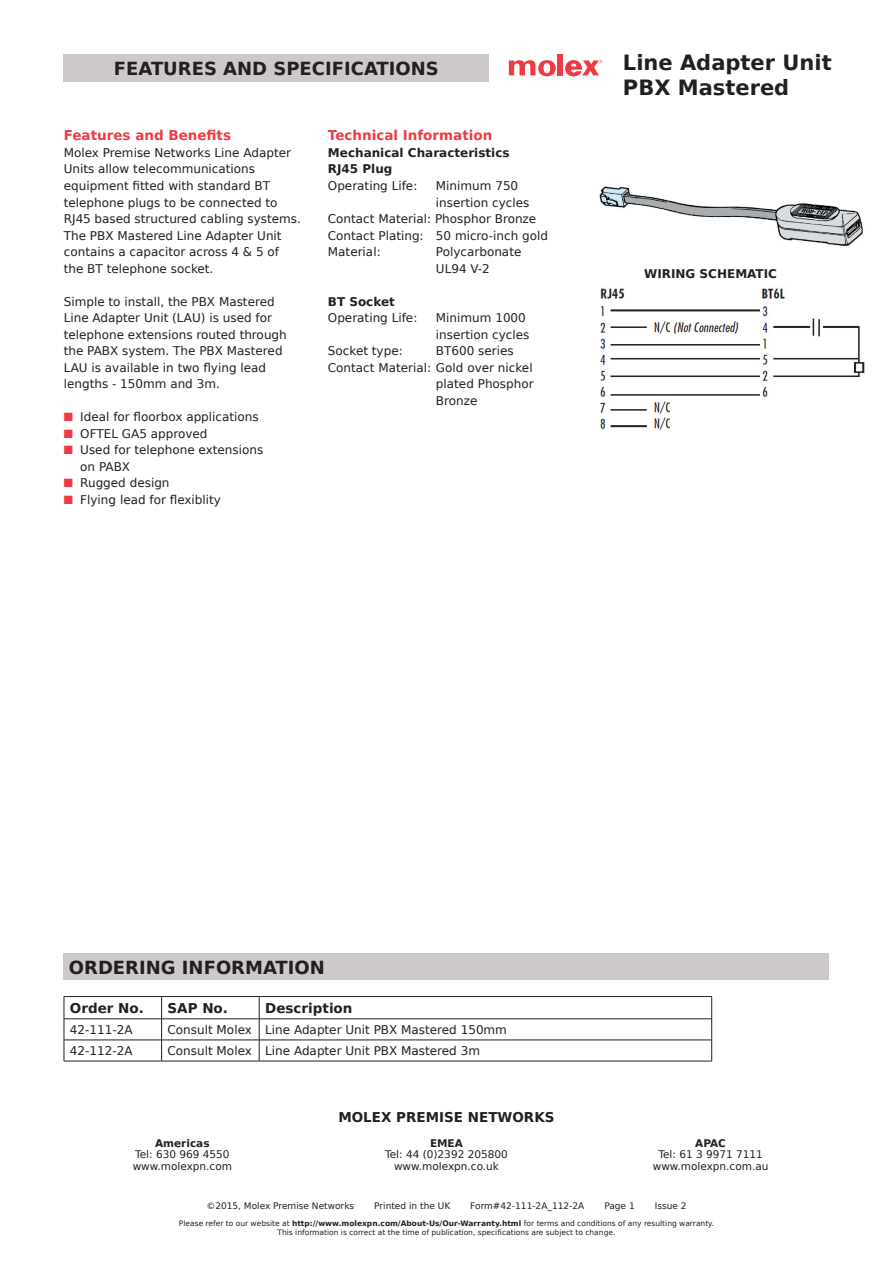
<style>
.page{position:relative;width:893px;height:1263px;background:#fff}
.page>*{position:absolute;margin:0;border:0;box-sizing:border-box;transform-origin:0 0}
.t1{font:700 21px "Bitstream Vera Sans";color:#231f20}
.t2{font:700 18px "Bitstream Vera Sans";color:#231f20}
.t3{font:700 13.5px "Bitstream Vera Sans";color:#231f20}
.t4{font:700 13.5px "Bitstream Vera Sans";color:#ee3a41}
.t5{font:12px/16.5px "Bitstream Vera Sans";color:#231f20}
.t6{font:700 12px "Bitstream Vera Sans";color:#231f20}
.t7{font:10.5px "Bitstream Vera Sans";color:#231f20}
.t8{font:700 10.5px "Bitstream Vera Sans";color:#231f20}
.t9{font:9px "Bitstream Vera Sans";color:#231f20}
.t10{font:7.5px/9px "Bitstream Vera Sans";color:#231f20;text-align:center}
.s1{color:#ee3a41}
.s2{font-weight:700}
</style>
<div class="page">
<hr style="left:64px;top:996px;width:98px;height:1px;background:#231f20">
<hr style="left:162px;top:996px;width:97px;height:1px;background:#231f20">
<hr style="left:259px;top:996px;width:453px;height:1px;background:#231f20">
<hr style="left:64px;top:1018px;width:98px;height:1px;background:#231f20">
<hr style="left:162px;top:1018px;width:97px;height:1px;background:#231f20">
<hr style="left:259px;top:1018px;width:453px;height:1px;background:#231f20">
<hr style="left:64px;top:1040px;width:98px;height:1px;background:#231f20">
<svg style="left:64px;top:997px;width:1px;height:64px"></svg>
<hr style="left:162px;top:1040px;width:97px;height:1px;background:#231f20">
<svg style="left:161px;top:997px;width:1px;height:64px"></svg>
<hr style="left:259px;top:1040px;width:453px;height:1px;background:#231f20">
<svg style="left:259px;top:997px;width:1px;height:64px"></svg>
<svg style="left:711px;top:997px;width:1px;height:64px"></svg>
<hr style="left:64px;top:1061px;width:98px;height:1px;background:#231f20">
<hr style="left:162px;top:1061px;width:97px;height:1px;background:#231f20">
<hr style="left:259px;top:1061px;width:453px;height:1px;background:#231f20">
<div style="left:64px;top:54px;width:425px;height:27px;background:#cdc9c8"></div>
<div style="left:557px;top:54px;width:6px;height:21px;background:#ee3a41"></div>
<svg style="left:509px;top:60px;width:47px;height:16px"></svg>
<svg style="left:565px;top:60px;width:37px;height:16px"></svg>
<div style="left:64px;top:953px;width:765px;height:27px;background:#cdc9c8"></div>
<img style="left:599px;top:186px;width:264px;height:61px">
<img style="left:600px;top:288px;width:265px;height:142px">
<p class="t2" style="left:114px;top:58px;width:326px">FEATURES AND SPECIFICATIONS</p>
<p class="t1" style="left:623px;top:50px;width:210px">Line Adapter Unit</p>
<p class="t1" style="left:623px;top:76px;width:168px">PBX Mastered</p>
<p class="t4" style="left:64px;top:128px;width:169px">Features and Benefits</p>
<p class="t5" style="left:64px;top:145px;width:239px">Molex Premise Networks Line Adapter Units allow telecommunications equipment fitted with standard BT telephone plugs to be connected to RJ45 based structured cabling systems.<br>The PBX Mastered Line Adapter Unit contains a capacitor across 4 &amp; 5 of the BT telephone socket.</p>
<p class="t5" style="left:64px;top:293px;width:225px">Simple to install, the PBX Mastered<br>Line Adapter Unit (LAU) is used for telephone extensions routed through the PABX system. The PBX Mastered<br>LAU is available in two flying lead lengths - 150mm and 3m.</p>
<p class="t5" style="left:64px;top:409px;width:197px"><span class="s1">■</span> Ideal for floorbox applications</p>
<p class="t5" style="left:64px;top:425px;width:145px"><span class="s1">■</span> OFTEL GA5 approved</p>
<p class="t5" style="left:64px;top:442px;width:201px"><span class="s1">■</span> Used for telephone extensions</p>
<p class="t5" style="left:80px;top:458px;width:51px">on PABX</p>
<p class="t5" style="left:64px;top:475px;width:107px"><span class="s1">■</span> Rugged design</p>
<p class="t5" style="left:64px;top:491px;width:159px"><span class="s1">■</span> Flying lead for flexiblity</p>
<p class="t4" style="left:328px;top:128px;width:166px">Technical Information</p>
<p class="t6" style="left:328px;top:146px;width:183px">Mechanical Characteristics</p>
<p class="t6" style="left:328px;top:162px;width:66px">RJ45 Plug</p>
<p class="t5" style="left:328px;top:178px;width:91px">Operating Life:</p>
<p class="t5" style="left:436px;top:178px;width:84px">Minimum 750</p>
<p class="t5" style="left:436px;top:194px;width:95px">insertion cycles</p>
<p class="t5" style="left:328px;top:211px;width:210px">Contact Material: Phosphor Bronze</p>
<p class="t5" style="left:328px;top:227px;width:222px">Contact Plating: 50 micro-inch gold</p>
<p class="t5" style="left:328px;top:244px;width:54px">Material:</p>
<p class="t5" style="left:436px;top:244px;width:87px">Polycarbonate</p>
<p class="t5" style="left:436px;top:260px;width:56px">UL94 V-2</p>
<p class="t6" style="left:328px;top:294px;width:69px">BT Socket</p>
<p class="t5" style="left:328px;top:310px;width:91px">Operating Life:</p>
<p class="t5" style="left:436px;top:310px;width:91px">Minimum 1000</p>
<p class="t5" style="left:436px;top:326px;width:95px">insertion cycles</p>
<p class="t5" style="left:328px;top:343px;width:76px">Socket type:</p>
<p class="t5" style="left:436px;top:343px;width:79px">BT600 series</p>
<p class="t5" style="left:328px;top:359px;width:207px;text-align:right">Contact Material: Gold over nickel plated Phosphor</p>
<p class="t5" style="left:436px;top:392px;width:43px">Bronze</p>
<p class="t6" style="left:644px;top:267px;width:134px">WIRING SCHEMATIC</p>
<p class="t2" style="left:69px;top:958px;width:258px">ORDERING INFORMATION</p>
<p class="t3" style="left:70px;top:1000px;width:76px">Order No.</p>
<p class="t3" style="left:168px;top:1000px;width:62px">SAP No.</p>
<p class="t3" style="left:265px;top:1000px;width:89px">Description</p>
<p class="t5" style="left:70px;top:1021px;width:64px">42-111-2A</p>
<p class="t5" style="left:168px;top:1021px;width:86px">Consult Molex</p>
<p class="t5" style="left:265px;top:1021px;width:243px">Line Adapter Unit PBX Mastered 150mm</p>
<p class="t5" style="left:70px;top:1043px;width:64px">42-112-2A</p>
<p class="t5" style="left:168px;top:1043px;width:86px">Consult Molex</p>
<p class="t5" style="left:265px;top:1043px;width:216px">Line Adapter Unit PBX Mastered 3m</p>
<p class="t8" style="left:155px;top:1137px;width:56px">Americas</p>
<p class="t7" style="left:135px;top:1148px;width:96px">Tel: 630 969 4550</p>
<p class="t7" style="left:133px;top:1160px;width:101px">www.molexpn.com</p>
<p class="t3" style="left:338px;top:1110px;width:218px">MOLEX PREMISE NETWORKS</p>
<p class="t8" style="left:430px;top:1137px;width:34px">EMEA</p>
<p class="t7" style="left:385px;top:1148px;width:124px">Tel: 44 (0)2392 205800</p>
<p class="t7" style="left:394px;top:1160px;width:106px">www.molexpn.co.uk</p>
<p class="t8" style="left:695px;top:1137px;width:32px">APAC</p>
<p class="t7" style="left:658px;top:1148px;width:106px">Tel: 61 3 9971 7111</p>
<p class="t7" style="left:653px;top:1160px;width:117px">www.molexpn.com.au</p>
<p class="t9" style="left:206px;top:1201px;width:149px">©2015, Molex Premise Networks</p>
<p class="t9" style="left:374px;top:1201px;width:78px">Printed in the UK</p>
<p class="t9" style="left:470px;top:1201px;width:115px">Form#42-111-2A_112-2A</p>
<p class="t9" style="left:604px;top:1201px;width:32px">Page 1</p>
<p class="t9" style="left:655px;top:1201px;width:33px">Issue 2</p>
<p class="t10" style="left:179px;top:1219px;width:537px">Please refer to our website at <span class="s2">http://www.molexpn.com/About-Us/Our-Warranty.html</span> for terms and conditions of any resulting warranty.<br>This information is correct at the time of publication, specifications are subject to change.</p>
</div>
